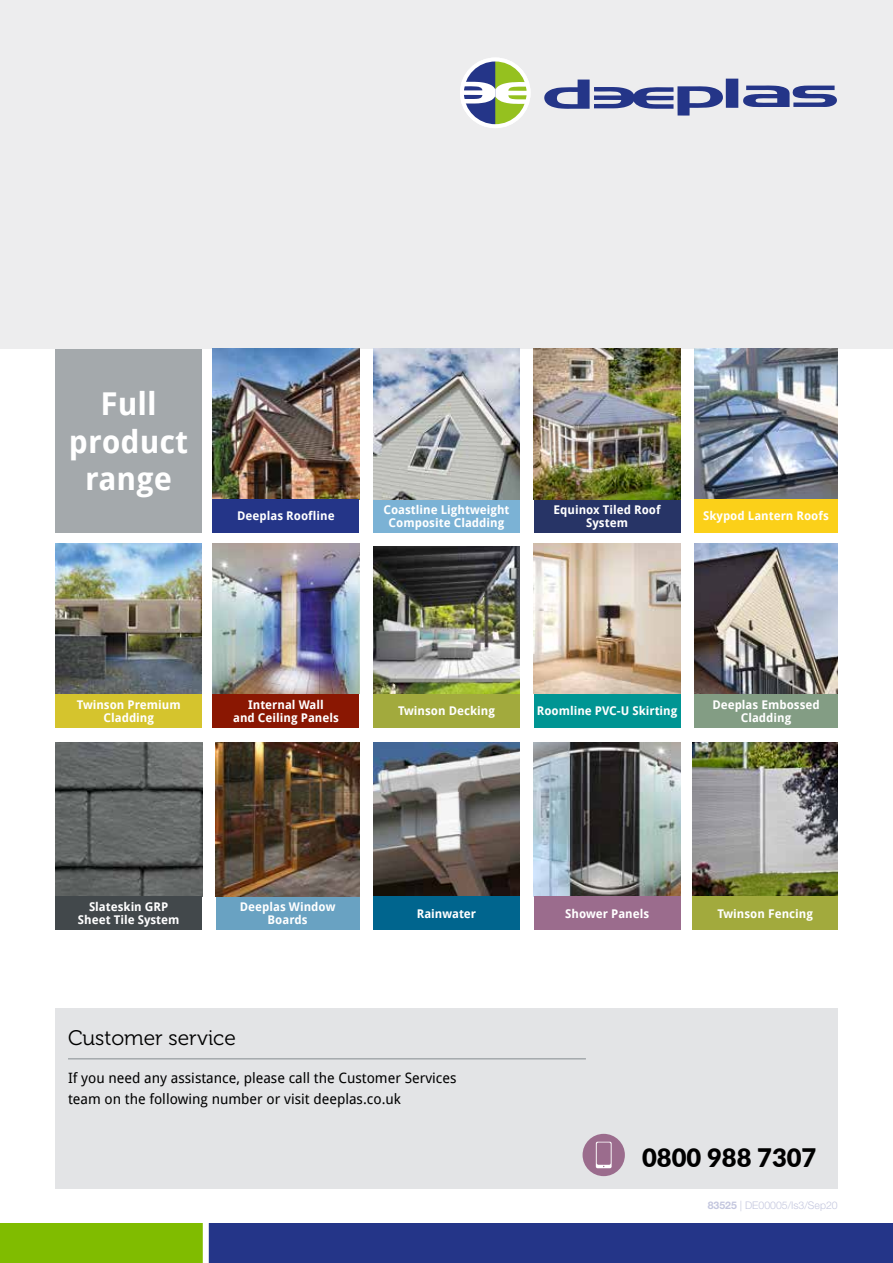
<style>
.page{position:relative;width:893px;height:1263px;background:#fff}
.page>*{position:absolute;margin:0;border:0;box-sizing:border-box;transform-origin:0 0}
.t1{font:700 31.5px/37.5px "Droid Sans";color:#fff;text-align:center}
.t2{font:900 25.5px "Lato";color:#000}
.t3{font:21px "Museo 300";color:#000}
.t4{font:14.25px/21px "Droid Sans";color:#000}
.t5{font:700 12px/13.5px "Droid Sans";color:#fff;text-align:center}
.t6{font:300 10.5px "Helvetica Neue LT Std";color:#c3c6de}
.s1{font-weight:700}
</style>
<div class="page">
<div style="left:586px;top:1008px;width:252px;height:181px;background:#e3e4e6"></div>
<div style="left:0;top:0;width:893px;height:349px;background:#ededee"></div>
<svg style="left:544px;top:79px;width:293px;height:37px"></svg>
<svg style="left:463px;top:60px;width:63px;height:65px;background:#a3b49e"></svg>
<div style="left:460px;top:58px;width:71px;height:70px;border:4px solid #fff;border-radius:50%"></div>
<div style="left:55px;top:1008px;width:552px;height:181px;background:#e3e4e6"></div>
<hr style="left:68px;top:1058px;width:518px;height:1px;background:#a4a9ac">
<div style="left:583px;top:1134px;width:42px;height:42px;background:#9b6c8d;border-radius:50%"></div>
<div style="left:596px;top:1142px;width:16px;height:26px;background:#fff;border-radius:2px"></div>
<div style="left:597px;top:1142px;width:14px;height:23px;background:#9b6c8d;border-radius:2px"></div>
<img style="left:213px;top:349px;width:146px;height:150px">
<div style="left:213px;top:499px;width:146px;height:34px;background:#243588"></div>
<div style="left:216px;top:896px;width:143px;height:34px;background:#69a2c2"></div>
<img style="left:216px;top:742px;width:143px;height:154px">
<div style="left:373px;top:694px;width:147px;height:33px;background:#a2aa3d"></div>
<img style="left:373px;top:546px;width:147px;height:148px">
<img style="left:55px;top:543px;width:147px;height:151px">
<div style="left:55px;top:694px;width:147px;height:33px;background:#d5c42d"></div>
<div style="left:213px;top:694px;width:146px;height:33px;background:#8a1702"></div>
<img style="left:213px;top:543px;width:146px;height:151px">
<div style="left:55px;top:349px;width:147px;height:184px;background:#a4a9ac"></div>
<div style="left:534px;top:694px;width:146px;height:33px;background:#009593"></div>
<div style="left:694px;top:694px;width:144px;height:33px;background:#839d84"></div>
<img style="left:534px;top:543px;width:146px;height:151px">
<img style="left:694px;top:543px;width:144px;height:151px">
<img style="left:694px;top:349px;width:144px;height:150px">
<div style="left:694px;top:499px;width:144px;height:34px;background:#fbd019"></div>
<img style="left:55px;top:742px;width:147px;height:154px">
<div style="left:55px;top:896px;width:147px;height:34px;background:#42484b"></div>
<img style="left:373px;top:742px;width:147px;height:154px">
<img style="left:534px;top:742px;width:146px;height:154px">
<div style="left:373px;top:896px;width:147px;height:34px;background:#00658e"></div>
<div style="left:534px;top:896px;width:146px;height:34px;background:#9b6c8d"></div>
<div style="left:373px;top:499px;width:147px;height:34px;background:#7bb2d5"></div>
<div style="left:534px;top:499px;width:146px;height:34px;background:#273466"></div>
<img style="left:373px;top:349px;width:147px;height:150px">
<img style="left:534px;top:349px;width:146px;height:150px">
<img style="left:693px;top:742px;width:145px;height:154px">
<div style="left:693px;top:896px;width:145px;height:34px;background:#a2aa3d"></div>
<div style="left:0;top:1223px;width:207px;height:40px;background:#80bc00"></div>
<div style="left:204px;top:1223px;width:689px;height:40px;background:#243588"></div>
<div style="left:203px;top:1220px;width:6px;height:43px;background:#fff"></div>
<h1 class="t1" style="left:69px;top:384px;width:121px">Full product range</h1>
<p class="t5" style="left:237px;top:509px;width:99px">Deeplas Roofline</p>
<p class="t5" style="left:383px;top:502px;width:128px">Coastline Lightweight<br>Composite Cladding</p>
<p class="t5" style="left:553px;top:502px;width:109px">Equinox Tiled Roof<br>System</p>
<p class="t5" style="left:703px;top:509px;width:127px">Skypod Lantern Roofs</p>
<p class="t5" style="left:77px;top:697px;width:105px">Twinson Premium<br>Cladding</p>
<p class="t5" style="left:233px;top:697px;width:107px">Internal Wall<br>and Ceiling Panels</p>
<p class="t5" style="left:398px;top:704px;width:98px">Twinson Decking</p>
<p class="t5" style="left:537px;top:704px;width:142px">Roomline PVC-U Skirting</p>
<p class="t5" style="left:712px;top:697px;width:109px">Deeplas Embossed<br>Cladding</p>
<p class="t5" style="left:78px;top:899px;width:103px">Slateskin GRP<br>Sheet Tile System</p>
<p class="t5" style="left:417px;top:906px;width:61px">Rainwater</p>
<p class="t5" style="left:565px;top:906px;width:85px">Shower Panels</p>
<p class="t5" style="left:240px;top:899px;width:97px">Deeplas Window<br>Boards</p>
<h3 class="t3" style="left:68px;top:1027px;width:169px">Customer service</h3>
<p class="t4" style="left:68px;top:1067px;width:390px">If you need any assistance, please call the Customer Services team on the following number or visit deeplas.co.uk</p>
<p class="t5" style="left:717px;top:906px;width:97px">Twinson Fencing</p>
<h2 class="t2" style="left:642px;top:1139px;width:176px">0800 988 7307</h2>
<p class="t6" style="left:708px;top:1199px;width:131px"><span class="s1">83525</span> | DE00005/Is3/Sep20</p>
</div>
